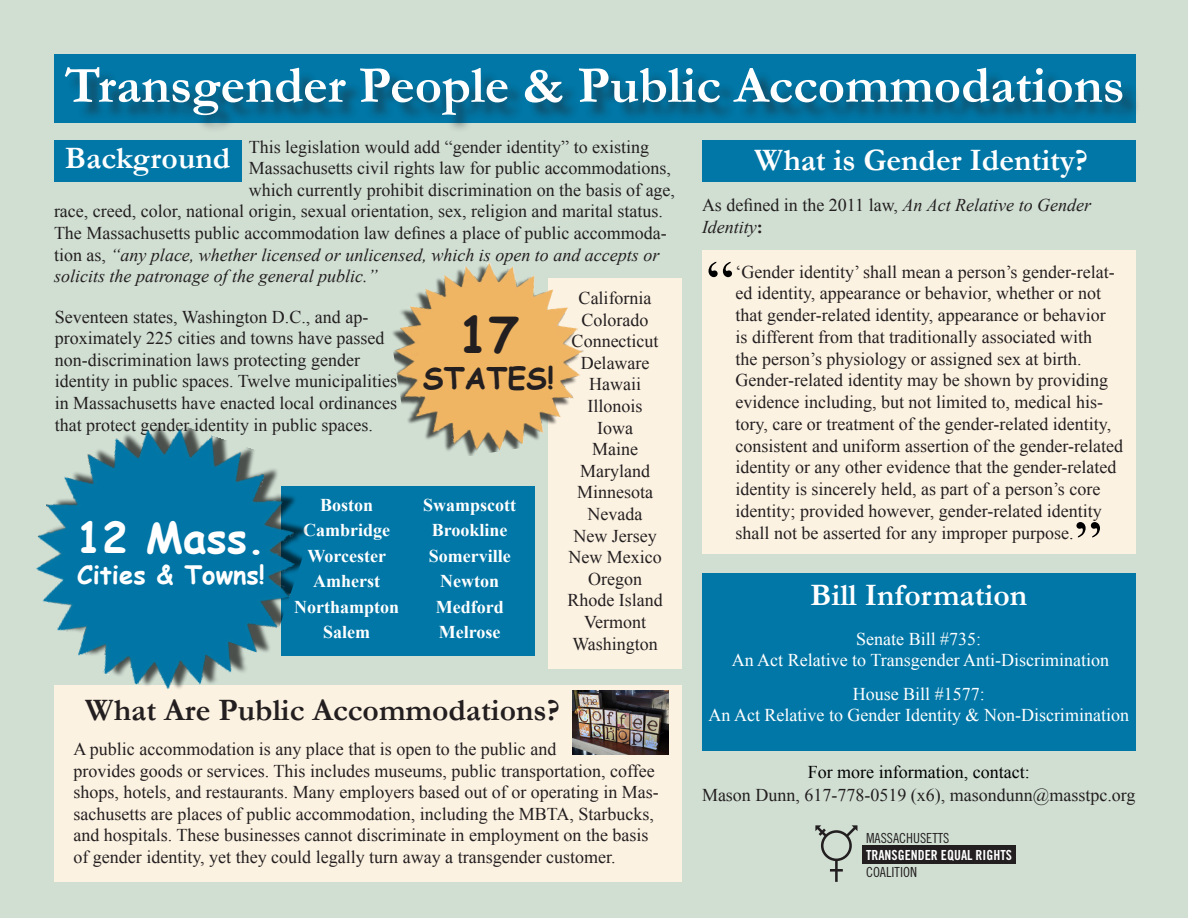
<style>
.page{position:relative;width:1188px;height:918px;background:#d1dfd3}
.page>*{position:absolute;margin:0;border:0;box-sizing:border-box;transform-origin:0 0}
.t1{font:61.5px "Times New Roman";color:#000}
.t2{font:700 52.5px "Garamond";color:#fff}
.t3{font:700 49.5px "Comic Sans MS";color:#231f20}
.t4{font:700 42px "Comic Sans MS";color:#fff}
.t5{font:700 31.5px "Garamond";color:#fff}
.t6{font:700 31.5px "Garamond";color:#231f20}
.t7{font:700 30px "Comic Sans MS";color:#231f20}
.t8{font:700 25.5px "Comic Sans MS";color:#fff}
.t9{font:18px/21.6px "Times New Roman";color:#231f20}
.t10{font:italic 18px/21.6px "Times New Roman";color:#231f20}
.t11{font:18px/21.6px "Times New Roman";color:#fff;text-align:center}
.t12{font:700 18px/25.5px "Times New Roman";color:#fff;text-align:center}
.t13{font:18px "Times New Roman";color:#000}
.t14{font:13.95px/16.6px "Trade Gothic LT Std Cn 18";color:#231f20}
.s1{font-style:normal}
.s2{font-weight:700;font-style:normal}
.s3{font-family:"Trade Gothic LT Std Bd Cn 20";color:#fff}
</style>
<div class="page">
<div style="left:702px;top:573px;width:434px;height:178px;background:#0077a7"></div>
<div style="left:54px;top:140px;width:187px;height:41px;background:#0077a7"></div>
<div style="left:702px;top:140px;width:434px;height:41px;background:#0077a7"></div>
<div style="left:54px;top:686px;width:628px;height:196px;background:#fcf2e2"></div>
<div style="left:54px;top:54px;width:1082px;height:68px;background:#0077a7"></div>
<div style="left:68px;top:69px;width:1073px;height:65px;background:#231f20;opacity:.5"></div>
<div style="left:282px;top:486px;width:253px;height:169px;background:#0077a7"></div>
<div style="left:549px;top:279px;width:133px;height:390px;background:#fcf2e2"></div>
<div style="left:702px;top:250px;width:434px;height:303px;background:#fcf2e2"></div>
<img style="left:392px;top:262px;width:205px;height:203px">
<img style="left:36px;top:426px;width:294px;height:264px">
<svg style="left:815px;top:825px;width:42px;height:57px"></svg>
<div style="left:862px;top:845px;width:154px;height:19px;background:#231f20"></div>
<img style="left:572px;top:690px;width:97px;height:65px">
<p class="t2" style="left:65px;top:54px;width:1061px">Transgender People &amp; Public Accommodations</p>
<p class="t9" style="left:249px;top:135px;width:402px">This legislation would add “gender identity” to existing</p>
<p class="t9" style="left:249px;top:157px;width:424px">Massachusetts civil rights law for public accommodations,</p>
<p class="t9" style="left:249px;top:179px;width:428px">which currently prohibit discrimination on the basis of age,</p>
<p class="t9" style="left:54px;top:200px;width:611px">race, creed, color, national origin, sexual orientation, sex, religion and marital status.</p>
<p class="t9" style="left:54px;top:222px;width:614px">The Massachusetts public accommodation law defines a place of public accommoda-</p>
<p class="t10" style="left:54px;top:243px;width:607px"><span class="s1">tion as,</span> “any place, whether licensed or unlicensed, which is open to and accepts or</p>
<p class="t10" style="left:54px;top:265px;width:325px">solicits the patronage of the general public.”</p>
<p class="t9" style="left:55px;top:305px;width:344px">Seventeen states, Washington D.C., and ap&shy;proximately 225 cities and towns have passed non-discrimination laws protecting gender identity in public spaces. Twelve municipalities in Massachusetts have enacted local ordinances that protect gender identity in public spaces.</p>
<p class="t5" style="left:65px;top:139px;width:167px">Background</p>
<p class="t9" style="left:568px;top:287px;width:95px;text-align:center">California<br>Colorado<br>Connecticut<br>Delaware<br>Hawaii<br>Illonois<br>Iowa<br>Maine<br>Maryland<br>Minnesota<br>Nevada<br>New Jersey<br>New Mexico</p>
<p class="t9" style="left:567px;top:568px;width:97px;text-align:center">Oregon<br>Rhode Island<br>Vermont<br>Washington</p>
<p class="t3" style="left:458px;top:299px;width:62px">17</p>
<p class="t7" style="left:423px;top:356px;width:133px">STATES!</p>
<p class="t12" style="left:423px;top:492px;width:94px">Swampscott</p>
<p class="t12" style="left:432px;top:517px;width:77px">Brookline</p>
<p class="t12" style="left:429px;top:543px;width:83px">Somerville</p>
<p class="t12" style="left:440px;top:568px;width:60px">Newton</p>
<p class="t12" style="left:436px;top:594px;width:69px">Medford</p>
<p class="t12" style="left:439px;top:619px;width:63px">Melrose</p>
<p class="t12" style="left:303px;top:492px;width:88px">Boston<br>Cambridge</p>
<p class="t12" style="left:308px;top:543px;width:80px">Worcester</p>
<p class="t12" style="left:313px;top:568px;width:68px">Amherst</p>
<p class="t12" style="left:294px;top:594px;width:106px">Northampton</p>
<p class="t12" style="left:323px;top:619px;width:48px">Salem</p>
<p class="t4" style="left:76px;top:507px;width:191px">12 Mass.</p>
<p class="t8" style="left:77px;top:556px;width:189px">Cities &amp; Towns!</p>
<p class="t6" style="left:85px;top:691px;width:476px">What Are Public Accommodations?</p>
<p class="t9" style="left:73px;top:738px;width:587px">A public accommodation is any place that is open to the public and<br>provides goods or services. This includes museums, public transportation, coffee shops, hotels, and restaurants. Many employers based out of or operating in Mas&shy;sachusetts are places of public accommodation, including the MBTA, Starbucks, and hospitals. These businesses cannot discriminate in employment on the basis of gender identity, yet they could legally turn away a transgender customer.</p>
<p class="t5" style="left:755px;top:141px;width:335px">What is Gender Identity?</p>
<p class="t10" style="left:702px;top:194px;width:391px"><span class="s1">As defined in the 2011 law,</span> An Act Relative to Gender<br>Identity<span class="s2">:</span></p>
<p class="t1" style="left:706px;top:241px;width:29px">“</p>
<p class="t9" style="left:736px;top:260px;width:389px">‘Gender identity’ shall mean a person’s gender-relat&shy;ed identity, appearance or behavior, whether or not that gender-related identity, appearance or behavior<br>is different from that traditionally associated with<br>the person’s physiology or assigned sex at birth.<br>Gender-related identity may be shown by providing evidence including, but not limited to, medical his&shy;tory, care or treatment of the gender-related identity, consistent and uniform assertion of the gender-related identity or any other evidence that the gender-related identity is sincerely held, as part of a person’s core identity; provided however, gender-related identity shall not be asserted for any improper purpose.</p>
<p class="t1" style="left:1074px;top:502px;width:29px">”</p>
<p class="t5" style="left:810px;top:576px;width:218px">Bill Information</p>
<p class="t11" style="left:732px;top:628px;width:379px">Senate Bill #735:<br>An Act Relative to Transgender Anti-Discrimination</p>
<p class="t11" style="left:709px;top:683px;width:422px">House Bill #1577:<br>An Act Relative to Gender Identity &amp; Non-Discrimination</p>
<p class="t13" style="left:808px;top:760px;width:223px">For more information, contact:</p>
<p class="t9" style="left:702px;top:784px;width:435px">Mason Dunn, 617-778-0519 (x6), masondunn@masstpc.org</p>
<p class="t14" style="left:866px;top:830px;width:147px">MASSACHUSETTS<br><span class="s3">TRANSGENDER EQUAL RIGHTS<br></span>COALITION</p>
</div>
